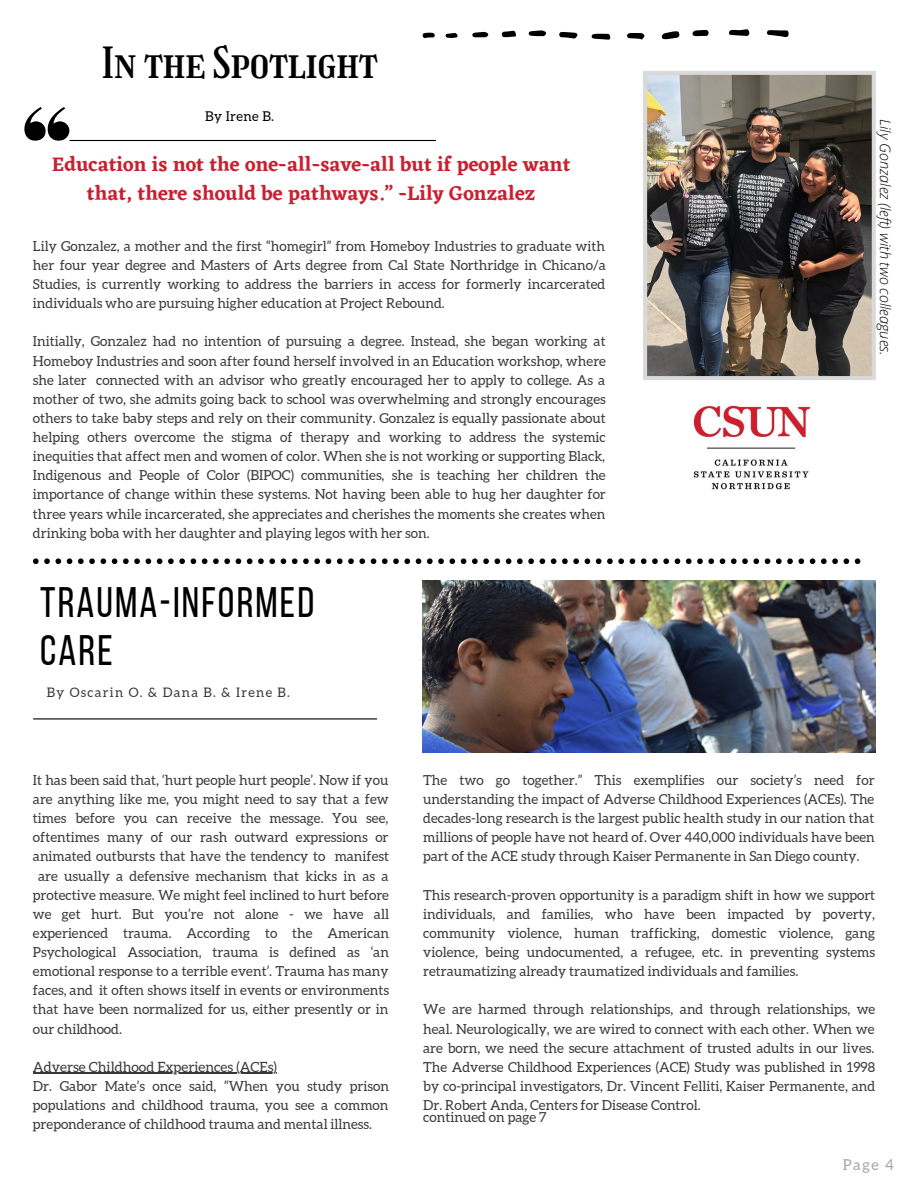
<style>
.page{position:relative;width:918px;height:1188px;background:#fff}
.page>*{position:absolute;margin:0;border:0;box-sizing:border-box;transform-origin:0 0}
.t1{font:42.6px/48.3px "Bebas Neue";letter-spacing:.05em;color:#000}
.t2{font:42px "Girassol";color:#000}
.t3{font:600 20.4px/28.2px "Eczar";color:#c92030;text-align:center}
.t4{font:15px "Aleo";color:#a6a6a6}
.t5{font:italic 300 14.55px "Open Sans";color:#000}
.t6{font:14.1px "Aleo";color:#393939}
.t7{font:13.8px/19.2px "Aleo";color:#393939;text-align:justify}
.t8{font:13.5px "Aleo";letter-spacing:.025em;color:#000}
.t9{font:13.2px "Aleo";letter-spacing:.1em;color:#393939}
</style>
<div class="page">
<svg style="left:24px;top:107px;width:45px;height:34px"></svg>
<img style="left:643px;top:71px;width:233px;height:309px">
<svg style="left:767px;top:30px;width:22px;height:7px"></svg>
<svg style="left:662px;top:31px;width:18px;height:8px"></svg>
<svg style="left:729px;top:29px;width:21px;height:7px"></svg>
<svg style="left:592px;top:34px;width:18px;height:5px"></svg>
<svg style="left:559px;top:32px;width:19px;height:7px"></svg>
<svg style="left:627px;top:33px;width:18px;height:6px"></svg>
<svg style="left:692px;top:30px;width:17px;height:6px"></svg>
<svg style="left:529px;top:30px;width:17px;height:6px"></svg>
<svg style="left:502px;top:31px;width:14px;height:6px"></svg>
<svg style="left:472px;top:32px;width:16px;height:5px"></svg>
<svg style="left:423px;top:32px;width:12px;height:6px"></svg>
<svg style="left:446px;top:33px;width:12px;height:5px"></svg>
<svg style="left:33px;top:558px;width:827px;height:6px"></svg>
<img style="left:693px;top:405px;width:118px;height:85px">
<hr style="left:34px;top:718px;width:343px;height:1px;background:#000">
<hr style="left:70px;top:140px;width:366px;height:1px;background:#000">
<img style="left:423px;top:581px;width:453px;height:172px">
<hr style="left:33px;top:1073px;width:244px;height:1px;background:#393939">
<p class="t2" style="left:102px;top:39px;width:277px">In the Spotlight</p>
<p class="t8" style="left:205px;top:108px;width:70px">By Irene B.</p>
<p class="t3" style="left:52px;top:150px;width:520px">Education is not the one-all-save-all but if people want that, there should be pathways.” -Lily Gonzalez</p>
<p class="t7" style="left:33px;top:236px;width:574px">Lily Gonzalez, a mother and the first “homegirl” from Homeboy Industries to graduate with her four year degree and Masters of Arts degree from Cal State Northridge in Chicano/a Studies, is currently working to address the barriers in access for formerly incarcerated individuals who are pursuing higher education at Project Rebound.</p>
<p class="t7" style="left:33px;top:332px;width:575px">Initially, Gonzalez had no intention of pursuing a degree. Instead, she began working at Homeboy Industries and soon after found herself involved in an Education workshop, where she later connected with an advisor who greatly encouraged her to apply to college. As a mother of two, she admits going back to school was overwhelming and strongly encourages others to take baby steps and rely on their community. Gonzalez is equally passionate about helping others overcome the stigma of therapy and working to address the systemic inequities that affect men and women of color. When she is not working or supporting Black, Indigenous and People of Color (BIPOC) communities, she is teaching her children the importance of change within these systems. Not having been able to hug her daughter for three years while incarcerated, she appreciates and cherishes the moments she creates when drinking boba with her daughter and playing legos with her son.</p>
<p class="t1" style="left:40px;top:582px;width:276px">TRAUMA-INFORMED<br>CARE</p>
<p class="t9" style="left:47px;top:685px;width:245px">By Oscarin O. &amp; Dana B. &amp; Irene B.</p>
<p class="t5" style="left:896px;top:119px;width:238px;rotate:90deg">LilyGonzalez (left) with two colleagues.</p>
<p class="t7" style="left:33px;top:770px;width:357px">It has been said that, ‘hurt people hurt people’. Now if you</p>
<p class="t7" style="left:33px;top:789px;width:357px">are anything like me, you might need to say that a few</p>
<p class="t7" style="left:33px;top:809px;width:357px">times before you can receive the message. You see,</p>
<p class="t7" style="left:33px;top:828px;width:357px">oftentimes many of our rash outward expressions or</p>
<p class="t7" style="left:33px;top:847px;width:358px">animated outbursts that have the tendency to manifest</p>
<p class="t7" style="left:38px;top:866px;width:352px">are usually a defensive mechanism that kicks in as a</p>
<p class="t7" style="left:33px;top:885px;width:358px">protective measure. We might feel inclined to hurt before</p>
<p class="t7" style="left:33px;top:904px;width:358px">we get hurt. But you’re not alone - we have all</p>
<p class="t7" style="left:33px;top:923px;width:358px">experienced trauma. According to the American</p>
<p class="t7" style="left:33px;top:942px;width:358px">Psychological Association, trauma is defined as ‘an</p>
<p class="t7" style="left:33px;top:962px;width:357px">emotional response to a terrible event’. Trauma has many</p>
<p class="t7" style="left:33px;top:981px;width:358px">faces, and it often shows itself in events or environments</p>
<p class="t7" style="left:33px;top:1000px;width:357px">that have been normalized for us, either presently or in</p>
<p class="t7" style="left:33px;top:1019px;width:90px">our childhood.</p>
<p class="t6" style="left:33px;top:1059px;width:245px">Adverse Childhood Experiences (ACEs)</p>
<p class="t7" style="left:33px;top:1076px;width:358px">Dr. Gabor Mate’s once said, “When you study prison populations and childhood trauma, you see a common preponderance of childhood trauma and mental illness.</p>
<p class="t7" style="left:423px;top:770px;width:453px">The two go together.” This exemplifies our society’s need for understanding the impact of Adverse Childhood Experiences (ACEs). The decades-long research is the largest public health study in our nation that millions of people have not heard of. Over 440,000 individuals have been part of the ACE study through Kaiser Permanente in San Diego county.</p>
<p class="t7" style="left:423px;top:885px;width:454px">This research-proven opportunity is a paradigm shift in how we support individuals, and families, who have been impacted by poverty, community violence, human trafficking, domestic violence, gang violence, being undocumented, a refugee, etc. in preventing systems retraumatizing already traumatized individuals and families.</p>
<p class="t7" style="left:423px;top:1000px;width:454px">We are harmed through relationships, and through relationships, we heal. Neurologically, we are wired to connect with each other. When we are born, we need the secure attachment of trusted adults in our lives.<br>The Adverse Childhood Experiences (ACE) Study was published in 1998 by co-principal investigators, Dr. Vincent Felliti, Kaiser Permanente, and Dr. Robert Anda, Centers for Disease Control.</p>
<p class="t7" style="left:423px;top:1108px;width:125px">continued on page 7</p>
<p class="t4" style="left:843px;top:1157px;width:52px">Page 4</p>
</div>
